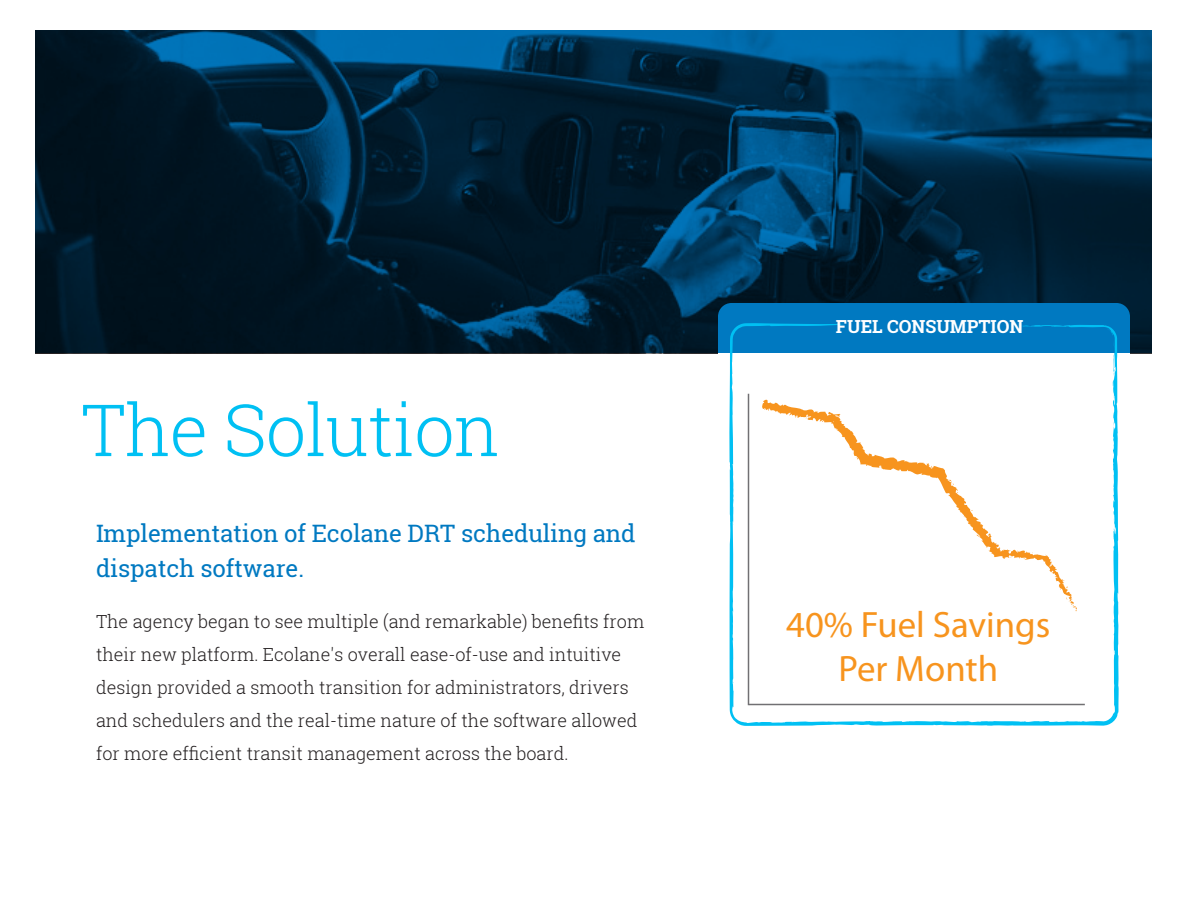
<style>
.page{position:relative;width:1188px;height:918px;background:#fff}
.page>*{position:absolute;margin:0;border:0;box-sizing:border-box;transform-origin:0 0}
.t1{font:300 72px "Roboto Slab";letter-spacing:-.015em;color:#00c0f3}
.t2{font:36.75px/44.1px "Myriad Pro";color:#f7941e;text-align:center}
.t3{font:24px/34.5px "Roboto Slab";letter-spacing:-.005em;color:#0079c1}
.t4{font:300 18px/33px "Roboto Slab";color:#231f20}
.t5{font:700 18px "Roboto Slab";color:#fff}
</style>
<div class="page">
<svg style="left:36px;top:31px;width:1116px;height:322px;background:#002b46"></svg>
<svg style="left:729px;top:323px;width:390px;height:403px"></svg>
<svg style="left:1003px;top:325px;width:16px;height:1px"></svg>
<hr style="left:749px;top:704px;width:336px;height:1px;background:#717073">
<hr style="left:748px;top:394px;width:1px;height:311px;background:#717073">
<svg style="left:761px;top:400px;width:314px;height:206px"></svg>
<svg style="left:1045px;top:555px;width:8px;height:7px"></svg>
<svg style="left:856px;top:457px;width:3px;height:4px"></svg>
<svg style="left:993px;top:541px;width:19px;height:17px"></svg>
<svg style="left:1066px;top:597px;width:11px;height:14px"></svg>
<svg style="left:1052px;top:569px;width:16px;height:20px"></svg>
<svg style="left:964px;top:509px;width:13px;height:15px"></svg>
<h1 class="t1" style="left:81px;top:381px;width:421px">The Solution</h1>
<h3 class="t3" style="left:96px;top:516px;width:541px">Implementation of Ecolane DRT scheduling and dispatch software.</h3>
<p class="t4" style="left:96px;top:604px;width:550px">The agency began to see multiple (and remarkable) benefits from their new platform. Ecolane's overall ease-of-use and intuitive design provided a smooth transition for administrators, drivers and schedulers and the real-time nature of the software allowed for more efficient transit management across the board.</p>
<p class="t5" style="left:836px;top:314px;width:189px">FUEL CONSUMPTION</p>
<h2 class="t2" style="left:786px;top:602px;width:266px">40% Fuel Savings<br>Per Month</h2>
</div>
